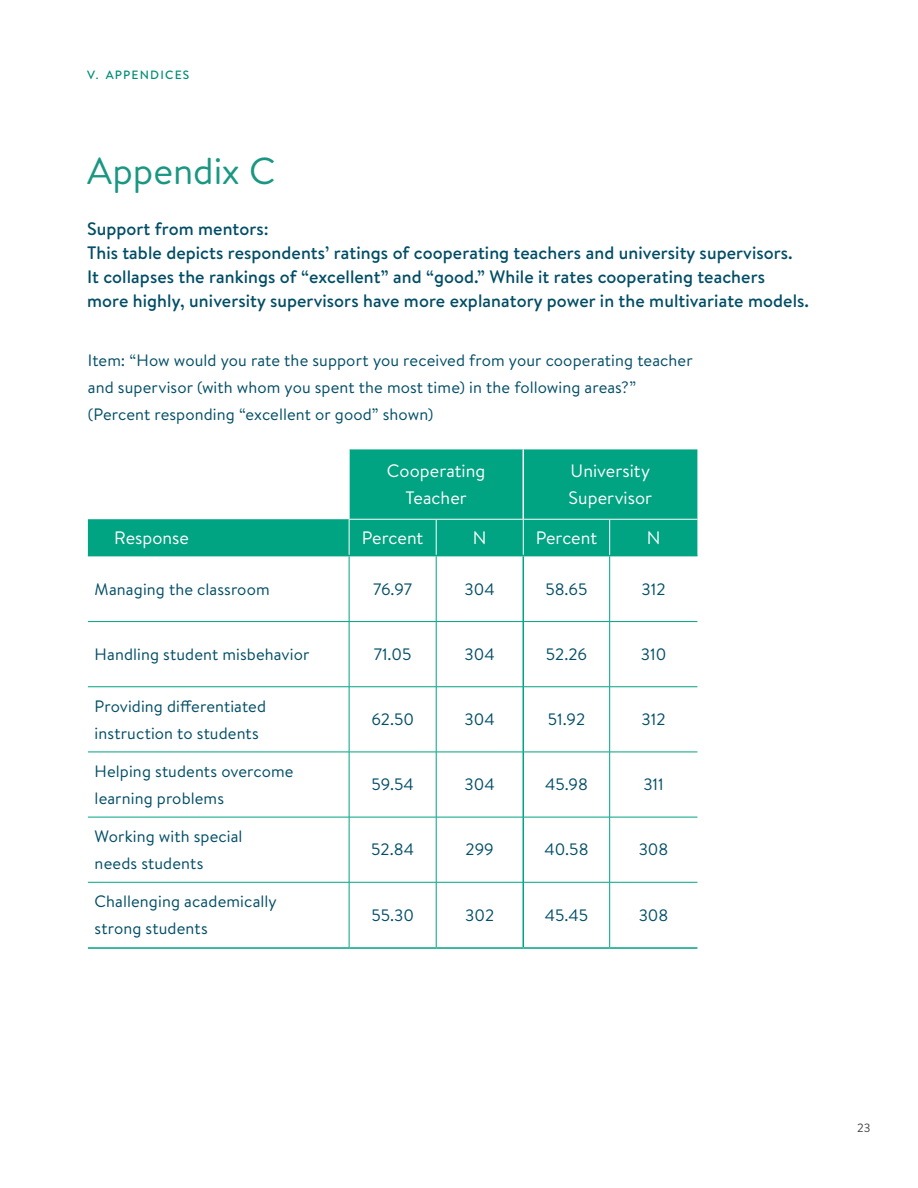
<style>
.page{position:relative;width:918px;height:1188px;background:#fff}
.page>*{position:absolute;margin:0;border:0;box-sizing:border-box;transform-origin:0 0}
.t1{font:37.5px "Brandon Text";color:#1a9782}
.t2{font:500 18px/24px "Brandon Text";letter-spacing:.005em;color:#004d66}
.t3{font:18px/27px "Brandon Text";color:#fff;text-align:center}
.strategies_bullets{font:16.5px/27px "Brandon Text";letter-spacing:.005em;color:#004d66}
.t4{font:500 12px "Brandon Grotesque";letter-spacing:.1em;color:#008c74}
.t5{font:12px "Brandon Text";color:#424242}
</style>
<div class="page">
<svg style="left:88px;top:449px;width:609px;height:106px;fill:#00a382"></svg>
<hr style="left:349px;top:449px;width:1px;height:70px;background:#fff">
<hr style="left:349px;top:520px;width:1px;height:35px;background:#fff">
<hr style="left:436px;top:520px;width:1px;height:35px;background:#fff">
<hr style="left:523px;top:520px;width:1px;height:35px;background:#fff">
<hr style="left:609px;top:520px;width:1px;height:35px;background:#fff">
<hr style="left:523px;top:449px;width:1px;height:70px;background:#fff">
<hr style="left:349px;top:519px;width:87px;height:1px;background:#fff">
<hr style="left:436px;top:519px;width:87px;height:1px;background:#fff">
<hr style="left:523px;top:519px;width:87px;height:1px;background:#fff">
<hr style="left:610px;top:519px;width:87px;height:1px;background:#fff">
<hr style="left:88px;top:555px;width:261px;height:1px;background:#00a382">
<hr style="left:349px;top:555px;width:87px;height:1px;background:#00a382">
<hr style="left:436px;top:555px;width:87px;height:1px;background:#00a382">
<hr style="left:523px;top:555px;width:87px;height:1px;background:#00a382">
<hr style="left:610px;top:555px;width:87px;height:1px;background:#00a382">
<hr style="left:349px;top:556px;width:1px;height:65px;background:#00a382">
<hr style="left:436px;top:556px;width:1px;height:65px;background:#00a382">
<hr style="left:609px;top:556px;width:1px;height:65px;background:#00a382">
<hr style="left:349px;top:622px;width:1px;height:65px;background:#00a382">
<hr style="left:436px;top:622px;width:1px;height:65px;background:#00a382">
<hr style="left:609px;top:622px;width:1px;height:65px;background:#00a382">
<hr style="left:349px;top:687px;width:1px;height:65px;background:#00a382">
<hr style="left:436px;top:687px;width:1px;height:65px;background:#00a382">
<hr style="left:609px;top:687px;width:1px;height:65px;background:#00a382">
<hr style="left:349px;top:752px;width:1px;height:65px;background:#00a382">
<hr style="left:436px;top:752px;width:1px;height:65px;background:#00a382">
<hr style="left:609px;top:752px;width:1px;height:65px;background:#00a382">
<hr style="left:349px;top:817px;width:1px;height:65px;background:#00a382">
<hr style="left:436px;top:817px;width:1px;height:65px;background:#00a382">
<hr style="left:609px;top:817px;width:1px;height:65px;background:#00a382">
<hr style="left:349px;top:882px;width:1px;height:65px;background:#00a382">
<hr style="left:436px;top:882px;width:1px;height:65px;background:#00a382">
<hr style="left:609px;top:882px;width:1px;height:65px;background:#00a382">
<hr style="left:523px;top:556px;width:1px;height:65px;background:#00a382">
<hr style="left:523px;top:622px;width:1px;height:65px;background:#00a382">
<hr style="left:523px;top:687px;width:1px;height:65px;background:#00a382">
<hr style="left:523px;top:752px;width:1px;height:65px;background:#00a382">
<hr style="left:523px;top:817px;width:1px;height:65px;background:#00a382">
<hr style="left:523px;top:882px;width:1px;height:65px;background:#00a382">
<hr style="left:88px;top:621px;width:261px;height:1px;background:#00a382">
<hr style="left:349px;top:621px;width:87px;height:1px;background:#00a382">
<hr style="left:436px;top:621px;width:87px;height:1px;background:#00a382">
<hr style="left:523px;top:621px;width:87px;height:1px;background:#00a382">
<hr style="left:610px;top:621px;width:87px;height:1px;background:#00a382">
<hr style="left:88px;top:686px;width:261px;height:1px;background:#00a382">
<hr style="left:349px;top:686px;width:87px;height:1px;background:#00a382">
<hr style="left:436px;top:686px;width:87px;height:1px;background:#00a382">
<hr style="left:523px;top:686px;width:87px;height:1px;background:#00a382">
<hr style="left:610px;top:686px;width:87px;height:1px;background:#00a382">
<hr style="left:88px;top:752px;width:261px;height:1px;background:#00a382">
<hr style="left:349px;top:752px;width:87px;height:1px;background:#00a382">
<hr style="left:436px;top:752px;width:87px;height:1px;background:#00a382">
<hr style="left:523px;top:752px;width:87px;height:1px;background:#00a382">
<hr style="left:610px;top:752px;width:87px;height:1px;background:#00a382">
<hr style="left:88px;top:817px;width:261px;height:1px;background:#00a382">
<hr style="left:349px;top:817px;width:87px;height:1px;background:#00a382">
<hr style="left:436px;top:817px;width:87px;height:1px;background:#00a382">
<hr style="left:523px;top:817px;width:87px;height:1px;background:#00a382">
<hr style="left:610px;top:817px;width:87px;height:1px;background:#00a382">
<hr style="left:88px;top:882px;width:261px;height:1px;background:#00a382">
<hr style="left:349px;top:882px;width:87px;height:1px;background:#00a382">
<hr style="left:436px;top:882px;width:87px;height:1px;background:#00a382">
<hr style="left:523px;top:882px;width:87px;height:1px;background:#00a382">
<hr style="left:610px;top:882px;width:87px;height:1px;background:#00a382">
<hr style="left:88px;top:947px;width:261px;height:2px;background:#00a382">
<hr style="left:349px;top:947px;width:87px;height:2px;background:#00a382">
<hr style="left:436px;top:947px;width:87px;height:2px;background:#00a382">
<hr style="left:523px;top:947px;width:87px;height:2px;background:#00a382">
<hr style="left:610px;top:947px;width:87px;height:2px;background:#00a382">
<p class="t4" style="left:87px;top:67px;width:13px">V.</p>
<p class="t4" style="left:106px;top:67px;width:85px">APPENDICES</p>
<p class="t1" style="left:87px;top:145px;width:190px">Appendix C</p>
<p class="t2" style="left:87px;top:216px;width:724px">Support from mentors:<br>This table depicts respondents’ ratings of cooperating teachers and university supervisors.<br>It collapses the rankings of “excellent” and “good.” While it rates cooperating teachers more highly, university supervisors have more explanatory power in the multivariate models.</p>
<p class="strategies_bullets" style="left:88px;top:346px;width:606px">Item: “How would you rate the support you received from your cooperating teacher and supervisor (with whom you spent the most time) in the following areas?” (Percent responding “excellent or good” shown)</p>
<p class="t3" style="left:387px;top:457px;width:100px">Cooperating<br>Teacher</p>
<p class="t3" style="left:569px;top:457px;width:85px;text-align:left">University<br>Supervisor</p>
<p class="t3" style="left:114px;top:523px;width:76px">Response</p>
<p class="t3" style="left:362px;top:523px;width:63px">Percent</p>
<p class="t3" style="left:473px;top:523px;width:15px">N</p>
<p class="t3" style="left:536px;top:523px;width:63px">Percent</p>
<p class="t3" style="left:647px;top:523px;width:15px">N</p>
<p class="strategies_bullets" style="left:95px;top:575px;width:177px">Managing the classroom</p>
<p class="strategies_bullets" style="left:373px;top:575px;width:41px">76.97</p>
<p class="strategies_bullets" style="left:465px;top:575px;width:32px">304</p>
<p class="strategies_bullets" style="left:545px;top:575px;width:44px">58.65</p>
<p class="strategies_bullets" style="left:642px;top:575px;width:25px">312</p>
<p class="strategies_bullets" style="left:95px;top:640px;width:216px">Handling student misbehavior</p>
<p class="strategies_bullets" style="left:374px;top:640px;width:39px">71.05</p>
<p class="strategies_bullets" style="left:465px;top:640px;width:32px">304</p>
<p class="strategies_bullets" style="left:546px;top:640px;width:43px">52.26</p>
<p class="strategies_bullets" style="left:641px;top:640px;width:27px">310</p>
<p class="strategies_bullets" style="left:95px;top:692px;width:173px">Providing differentiated instruction to students</p>
<p class="strategies_bullets" style="left:371px;top:705px;width:44px">62.50</p>
<p class="strategies_bullets" style="left:465px;top:705px;width:32px">304</p>
<p class="strategies_bullets" style="left:548px;top:705px;width:39px">51.92</p>
<p class="strategies_bullets" style="left:642px;top:705px;width:25px">312</p>
<p class="strategies_bullets" style="left:95px;top:757px;width:200px">Helping students overcome learning problems</p>
<p class="strategies_bullets" style="left:95px;top:822px;width:149px">Working with special needs students</p>
<p class="strategies_bullets" style="left:95px;top:887px;width:184px">Challenging academically strong students</p>
<p class="strategies_bullets" style="left:372px;top:771px;width:44px">59.54</p>
<p class="strategies_bullets" style="left:465px;top:771px;width:32px">304</p>
<p class="strategies_bullets" style="left:545px;top:771px;width:44px">45.98</p>
<p class="strategies_bullets" style="left:643px;top:771px;width:22px">311</p>
<p class="strategies_bullets" style="left:371px;top:836px;width:44px">52.84</p>
<p class="strategies_bullets" style="left:466px;top:836px;width:30px">299</p>
<p class="strategies_bullets" style="left:544px;top:836px;width:46px">40.58</p>
<p class="strategies_bullets" style="left:639px;top:836px;width:31px">308</p>
<p class="strategies_bullets" style="left:371px;top:901px;width:44px">55.30</p>
<p class="strategies_bullets" style="left:465px;top:901px;width:31px">302</p>
<p class="strategies_bullets" style="left:545px;top:901px;width:45px">45.45</p>
<p class="strategies_bullets" style="left:639px;top:901px;width:31px">308</p>
<p class="t5" style="left:857px;top:1119px;width:15px">23</p>
</div>
